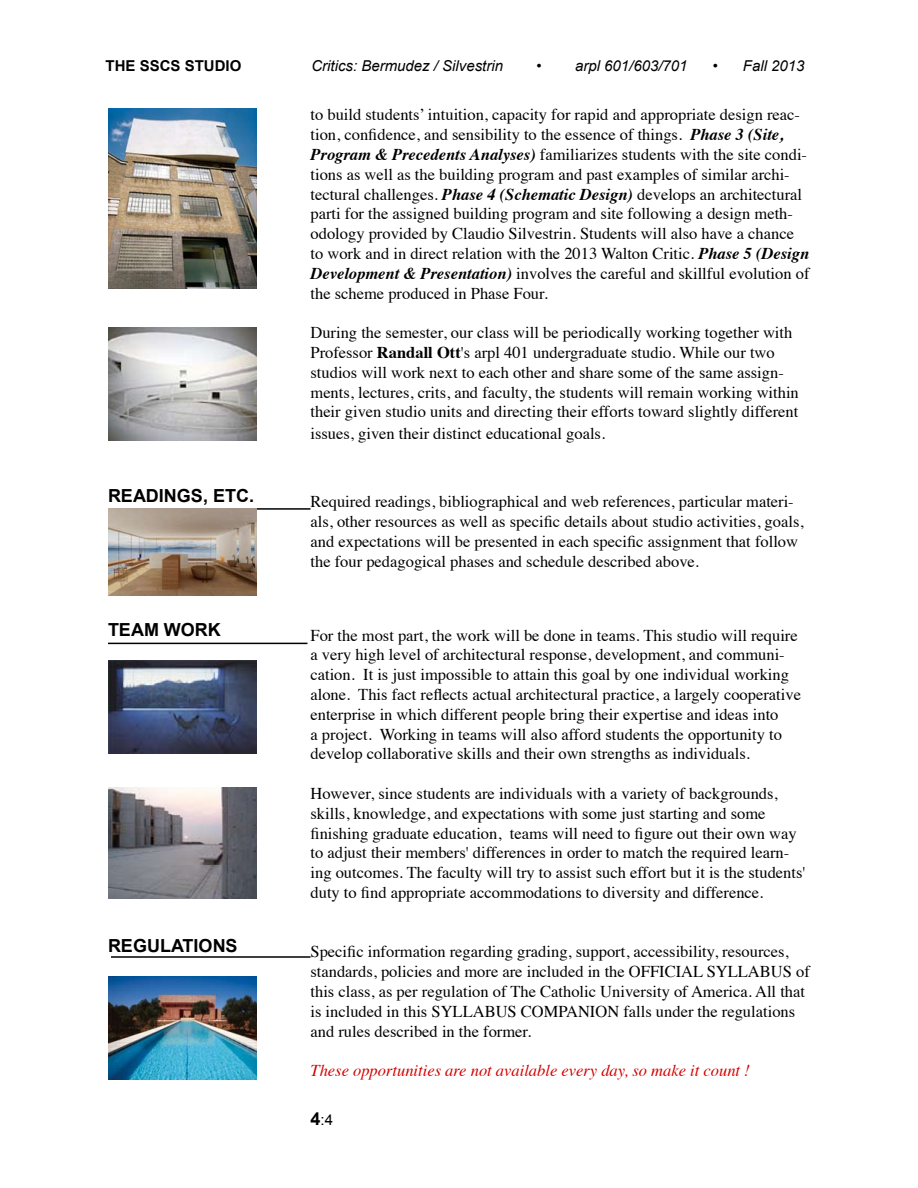
<style>
.page{position:relative;width:918px;height:1188px;background:#fff}
.page>*{position:absolute;margin:0;border:0;box-sizing:border-box;transform-origin:0 0}
.t1{font:700 18px "Arial";color:#000}
.t2{font:16.5px/19.8px "Times";color:#000}
.t3{font:italic 16.5px "Times";color:#d40000}
.t4{font:italic 15px "Arial";color:#000}
.t5{font:700 15px "Arial";color:#000}
.t6{font:15px "Arial";color:#000}
.s1{font-weight:700;font-style:italic}
.s2{font-weight:700}
.s3{font-weight:700;font-size:18px}
</style>
<div class="page">
<hr style="left:108px;top:643px;width:200px;height:1px;background:#000">
<hr style="left:111px;top:956px;width:199px;height:2px;background:#000">
<img style="left:108px;top:328px;width:148px;height:113px">
<hr style="left:111px;top:508px;width:199px;height:2px;background:#000">
<img style="left:108px;top:108px;width:148px;height:180px">
<img style="left:108px;top:508px;width:148px;height:87px">
<img style="left:108px;top:977px;width:148px;height:103px">
<img style="left:108px;top:788px;width:148px;height:110px">
<img style="left:108px;top:660px;width:149px;height:93px">
<p class="t5" style="left:106px;top:56px;width:137px">THE SSCS STUDIO</p>
<p class="t4" style="left:311px;top:56px;width:193px">Critics: Bermudez / Silvestrin</p>
<p class="t4" style="left:536px;top:56px;width:153px">• arpl 601/603/701</p>
<p class="t4" style="left:713px;top:56px;width:93px">• Fall 2013</p>
<p class="t1" style="left:108px;top:483px;width:148px">READINGS, ETC.</p>
<p class="t1" style="left:108px;top:617px;width:114px">TEAM WORK</p>
<p class="t1" style="left:108px;top:933px;width:131px">REGULATIONS</p>
<p class="t2" style="left:310px;top:104px;width:501px">to build students’ intuition, capacity for rapid and appropriate design reac&shy;tion, confidence, and sensibility to the essence of things. <span class="s1">Phase 3 (Site, Program &amp; Precedents Analyses)</span> familiarizes students with the site condi&shy;tions as well as the building program and past examples of similar archi&shy;tectural challenges. <span class="s1">Phase 4 (Schematic Design)</span> develops an architectural parti for the assigned building program and site following a design meth&shy;odology provided by Claudio Silvestrin. Students will also have a chance to work and in direct relation with the 2013 Walton Critic. <span class="s1">Phase 5 (Design Development &amp; Presentation)</span> involves the careful and skillful evolution of the scheme produced in Phase Four.</p>
<p class="t2" style="left:310px;top:321px;width:490px">During the semester, our class will be periodically working together with Professor <span class="s2">Randall Ott</span>'s arpl 401 undergraduate studio. While our two studios will work next to each other and share some of the same assign&shy;ments, lectures, crits, and faculty, the students will remain working within their given studio units and directing their efforts toward slightly different</p>
<p class="t2" style="left:310px;top:422px;width:296px">issues, given their distinct educational goals.</p>
<p class="t2" style="left:310px;top:491px;width:495px">Required readings, bibliographical and web references, particular materi&shy;als, other resources as well as specific details about studio activities, goals, and expectations will be presented in each specific assignment that follow the four pedagogical phases and schedule described above.</p>
<p class="t2" style="left:310px;top:624px;width:492px">For the most part, the work will be done in teams. This studio will require a very high level of architectural response, development, and communi&shy;cation. It is just impossible to attain this goal by one individual working alone. This fact reflects actual architectural practice, a largely cooperative enterprise in which different people bring their expertise and ideas into<br>a project. Working in teams will also afford students the opportunity to develop collaborative skills and their own strengths as individuals.</p>
<p class="t2" style="left:310px;top:782px;width:497px">However, since students are individuals with a variety of backgrounds, skills, knowledge, and expectations with some just starting and some finishing graduate education, teams will need to figure out their own way to adjust their members' differences in order to match the required learn&shy;ing outcomes. The faculty will try to assist such effort but it is the students' duty to find appropriate accommodations to diversity and difference.</p>
<p class="t2" style="left:310px;top:941px;width:501px">Specific information regarding grading, support, accessibility, resources, standards, policies and more are included in the OFFICIAL SYLLABUS of this class, as per regulation of The Catholic University of America. All that is included in this SYLLABUS COMPANION falls under the regulations and rules described in the former.</p>
<p class="t3" style="left:310px;top:1056px;width:441px">These opportunities are not available every day, so make it count !</p>
<p class="t6" style="left:311px;top:1110px;width:24px"><span class="s3">4</span>:4</p>
</div>
